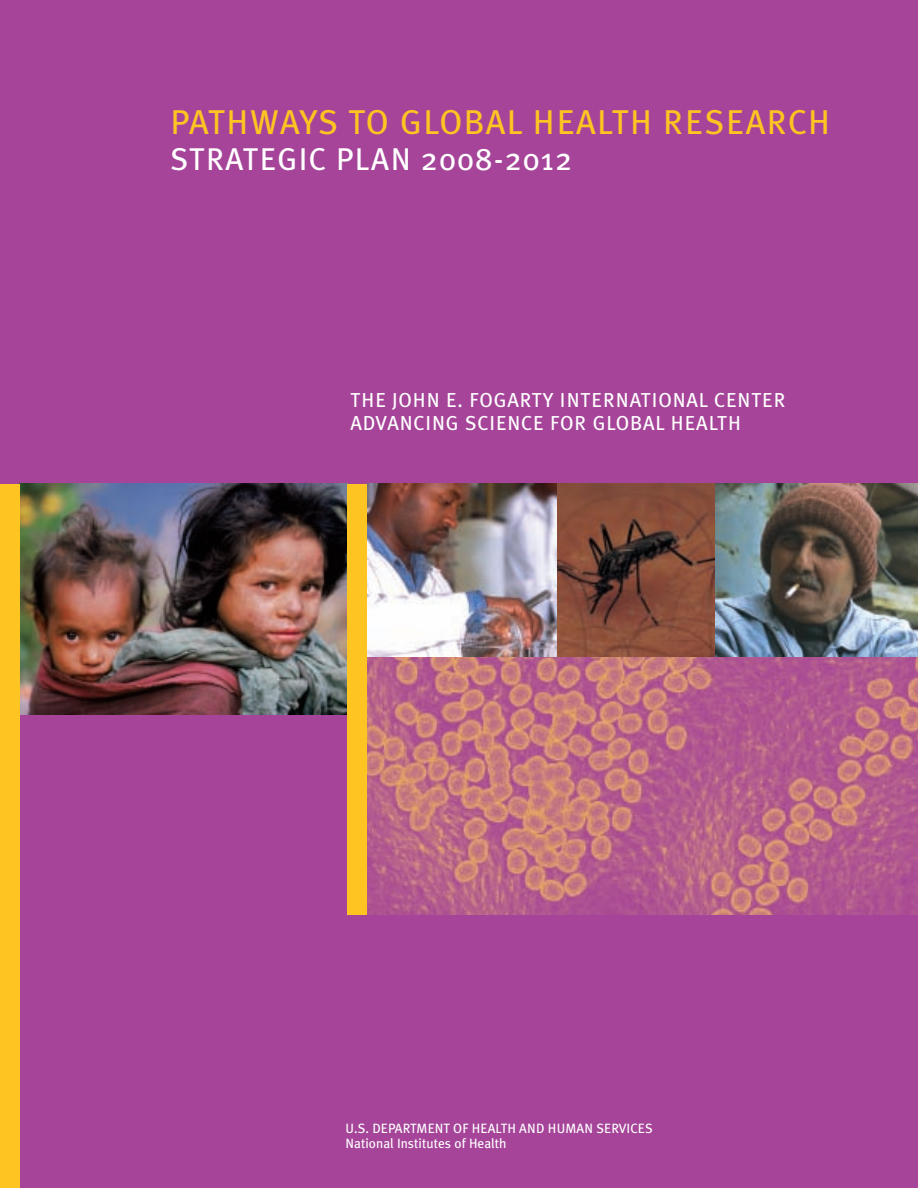
<style>
.page{position:relative;width:918px;height:1188px;background:#fff}
.page>*{position:absolute;margin:0;border:0;box-sizing:border-box;transform-origin:0 0}
.t1{font:34.5px "Meta Plus";letter-spacing:.035em;color:#fec422}
.t2{font:31.5px "Meta Plus";letter-spacing:.035em;color:#fff}
.t3{font:20.25px/22.5px "Meta Plus";letter-spacing:.04em;color:#fff}
.t4{font:13.5px/15px "Meta Plus";color:#fff}
</style>
<div class="page">
<div style="left:16px;top:715px;width:902px;height:473px;background:#a54499"></div>
<div style="left:0;top:0;width:918px;height:484px;background:#a54499"></div>
<img style="left:367px;top:484px;width:551px;height:431px">
<img style="left:20px;top:484px;width:328px;height:231px">
<div style="left:348px;top:484px;width:19px;height:431px;background:#fec422"></div>
<div style="left:0;top:484px;width:20px;height:704px;background:#fec422"></div>
<p class="t1" style="left:171px;top:102px;width:661px">PATHWAYS TO GLOBAL HEALTH RESEARCH</p>
<p class="t2" style="left:171px;top:141px;width:403px">STRATEGIC PLAN 2008-2012</p>
<p class="t3" style="left:350px;top:389px;width:437px">THE JOHN E. FOGARTY INTERNATIONAL CENTER<br>ADVANCING SCIENCE FOR GLOBAL HEALTH</p>
<p class="t4" style="left:346px;top:1121px;width:309px">U.S. DEPARTMENT OF HEALTH AND HUMAN SERVICES<br>National Institutes of Health</p>
</div>
